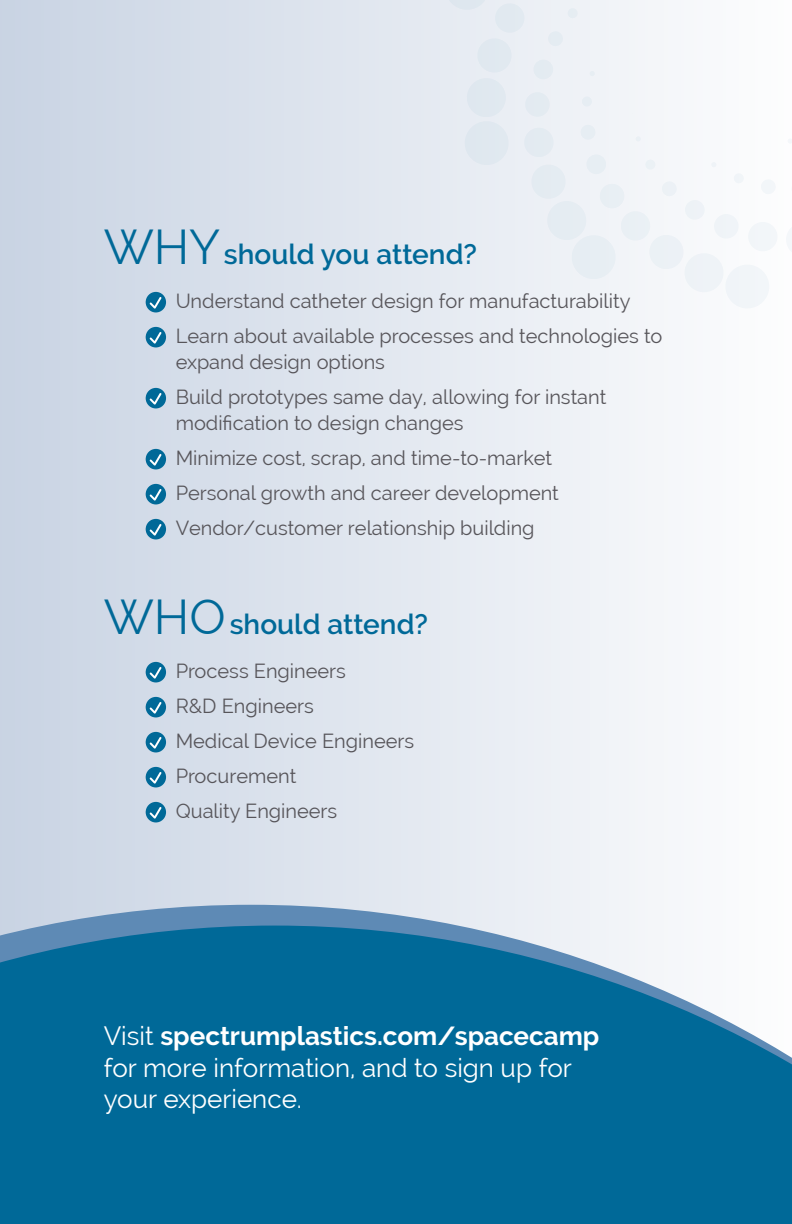
<style>
.page{position:relative;width:792px;height:1224px;background:#fff}
.page>*{position:absolute;margin:0;border:0;box-sizing:border-box;transform-origin:0 0}
.Blue_Subs_11_18-No_r{font:600 28px "Raleway";color:#006998}
.t1{font:26px/31.2px "Raleway";color:#fff}
.bullets_with_checks{font:20px/26px "Raleway";color:#57555a}
.s1{font-weight:400;font-size:48px}
.s2{font-weight:700}
</style>
<div class="page">
<div style="left:0;top:0;width:792px;height:1224px;background:linear-gradient(to right,#c9d3e3,#fdfdfe)"></div>
<svg style="left:0;top:905px;width:792px;height:21px"></svg>
<svg style="left:0;top:926px;width:792px;height:298px;background:#1675a0"></svg>
<div style="left:146px;top:292px;width:20px;height:20px;background:#006998;border-radius:50%"></div>
<svg style="left:148px;top:295px;width:15px;height:16px"></svg>
<div style="left:146px;top:327px;width:20px;height:20px;background:#006998;border-radius:50%"></div>
<svg style="left:148px;top:330px;width:15px;height:16px"></svg>
<div style="left:146px;top:388px;width:20px;height:20px;background:#006998;border-radius:50%"></div>
<svg style="left:148px;top:391px;width:15px;height:16px"></svg>
<div style="left:146px;top:449px;width:20px;height:20px;background:#006998;border-radius:50%"></div>
<svg style="left:148px;top:452px;width:15px;height:16px"></svg>
<div style="left:146px;top:484px;width:20px;height:20px;background:#006998;border-radius:50%"></div>
<svg style="left:148px;top:487px;width:15px;height:16px"></svg>
<div style="left:146px;top:519px;width:20px;height:20px;background:#006998;border-radius:50%"></div>
<svg style="left:148px;top:522px;width:15px;height:16px"></svg>
<div style="left:146px;top:662px;width:20px;height:20px;background:#006998;border-radius:50%"></div>
<svg style="left:148px;top:665px;width:15px;height:16px"></svg>
<div style="left:146px;top:697px;width:20px;height:20px;background:#006998;border-radius:50%"></div>
<svg style="left:148px;top:700px;width:15px;height:16px"></svg>
<div style="left:146px;top:732px;width:20px;height:20px;background:#006998;border-radius:50%"></div>
<svg style="left:148px;top:735px;width:15px;height:16px"></svg>
<div style="left:146px;top:767px;width:20px;height:20px;background:#006998;border-radius:50%"></div>
<svg style="left:148px;top:770px;width:15px;height:16px"></svg>
<div style="left:146px;top:802px;width:20px;height:20px;background:#006998;border-radius:50%"></div>
<svg style="left:148px;top:805px;width:15px;height:16px"></svg>
<svg style="left:791px;top:178px;width:1px;height:22px"></svg>
<svg style="left:787px;top:138px;width:5px;height:6px"></svg>
<svg style="left:785px;top:221px;width:7px;height:37px"></svg>
<svg style="left:443px;top:0;width:336px;height:310px"></svg>
<p class="Blue_Subs_11_18-No_r" style="left:104px;top:239px;width:375px"><span class="s1">WHY</span> should you attend?</p>
<p class="bullets_with_checks" style="left:176px;top:288px;width:456px">Understand catheter design for manufacturability</p>
<p class="bullets_with_checks" style="left:176px;top:323px;width:488px">Learn about available processes and technologies to expand design options</p>
<p class="bullets_with_checks" style="left:176px;top:384px;width:432px">Build prototypes same day, allowing for instant modification to design changes</p>
<p class="bullets_with_checks" style="left:176px;top:445px;width:378px">Minimize cost, scrap, and time-to-market</p>
<p class="bullets_with_checks" style="left:176px;top:480px;width:385px">Personal growth and career development</p>
<p class="bullets_with_checks" style="left:176px;top:515px;width:360px">Vendor/customer relationship building</p>
<p class="Blue_Subs_11_18-No_r" style="left:104px;top:609px;width:326px"><span class="s1">WHO</span> should attend?</p>
<p class="bullets_with_checks" style="left:176px;top:658px;width:172px">Process Engineers</p>
<p class="bullets_with_checks" style="left:176px;top:693px;width:140px">R&amp;D Engineers</p>
<p class="bullets_with_checks" style="left:176px;top:728px;width:240px">Medical Device Engineers</p>
<p class="bullets_with_checks" style="left:176px;top:763px;width:122px">Procurement</p>
<p class="bullets_with_checks" style="left:176px;top:798px;width:163px">Quality Engineers</p>
<p class="t1" style="left:104px;top:1021px;width:497px">Visit <span class="s2">spectrumplastics.com/spacecamp </span>for more information, and to sign up for your experience.</p>
</div>
